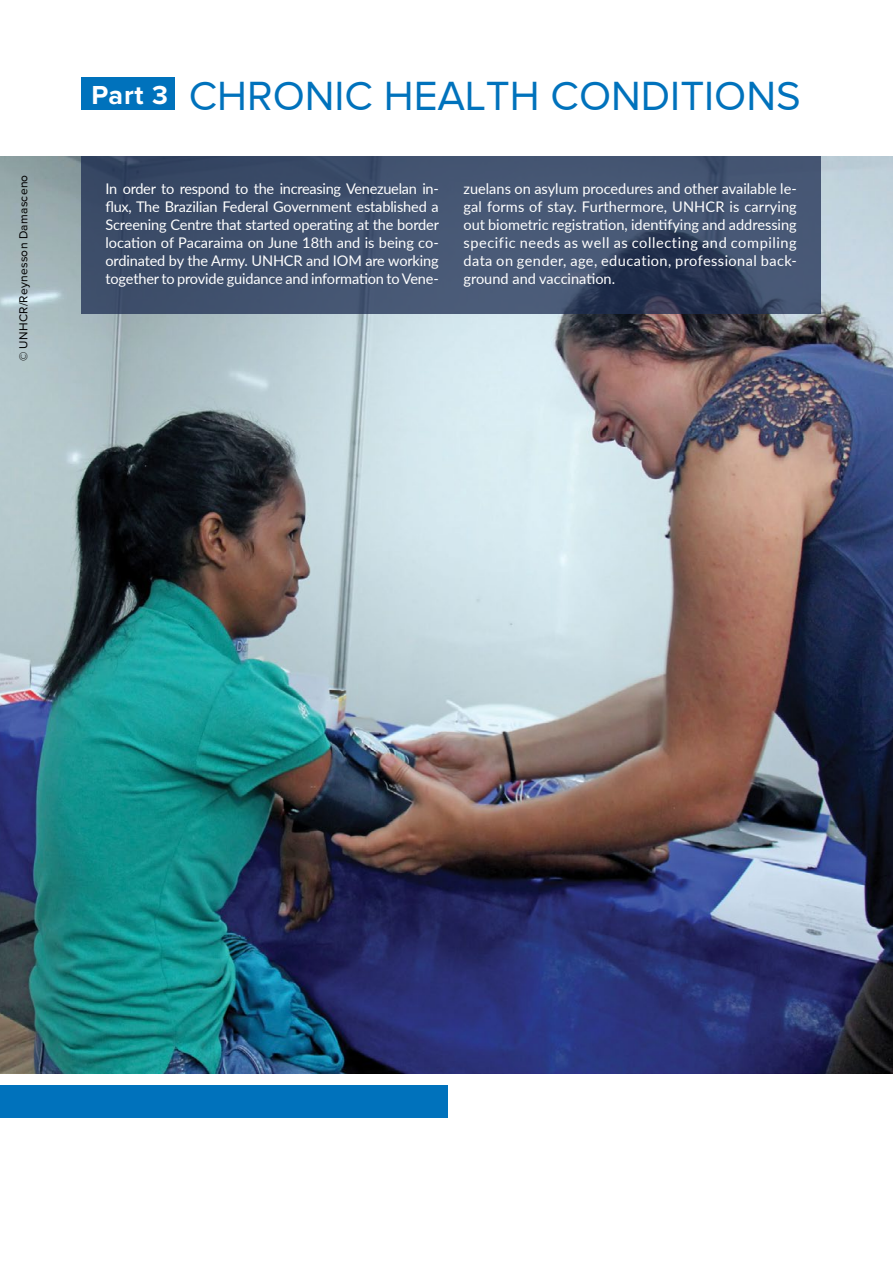
<style>
.page{position:relative;width:893px;height:1263px;background:#fff}
.page>*{position:absolute;margin:0;border:0;box-sizing:border-box;transform-origin:0 0}
.t1{font:42px "Proxima Nova";color:#0072bc}
.t2{font:14.7px/18px "Lato";letter-spacing:-.01em;color:#fff;text-align:justify}
.t3{font:12px "Proxima Nova";letter-spacing:.02em;color:#000}
.s1{font-weight:700;font-size:27px;color:#fff}
</style>
<div class="page">
<div style="left:81px;top:77px;width:93px;height:32px;background:#0072bc"></div>
<div style="left:0;top:1085px;width:448px;height:33px;background:#0072bc"></div>
<img style="left:0;top:156px;width:893px;height:918px">
<svg style="left:81px;top:157px;width:740px;height:157px;fill:#435471"></svg>
<h1 class="t1" style="left:91px;top:72px;width:711px"><span class="s1">Part 3</span> CHRONIC HEALTH CONDITIONS</h1>
<p class="t3" style="left:17px;top:361px;width:188px;rotate:-90deg">© UNHCR/Reynesson Damasceno</p>
<p class="t2" style="left:105px;top:179px;width:335px">In order to respond to the increasing Venezuelan in&shy;flux, The Brazilian Federal Government established a Screening Centre that started operating at the border location of Pacaraima on June 18th and is being co&shy;ordinated by the Army. UNHCR and IOM are working together to provide guidance and information to Vene-</p>
<p class="t2" style="left:463px;top:179px;width:335px">zuelans on asylum procedures and other available le&shy;gal forms of stay. Furthermore, UNHCR is carrying out biometric registration, identifying and addressing specific needs as well as collecting and compiling data on gender, age, education, professional back&shy;ground and vaccination.</p>
</div>
